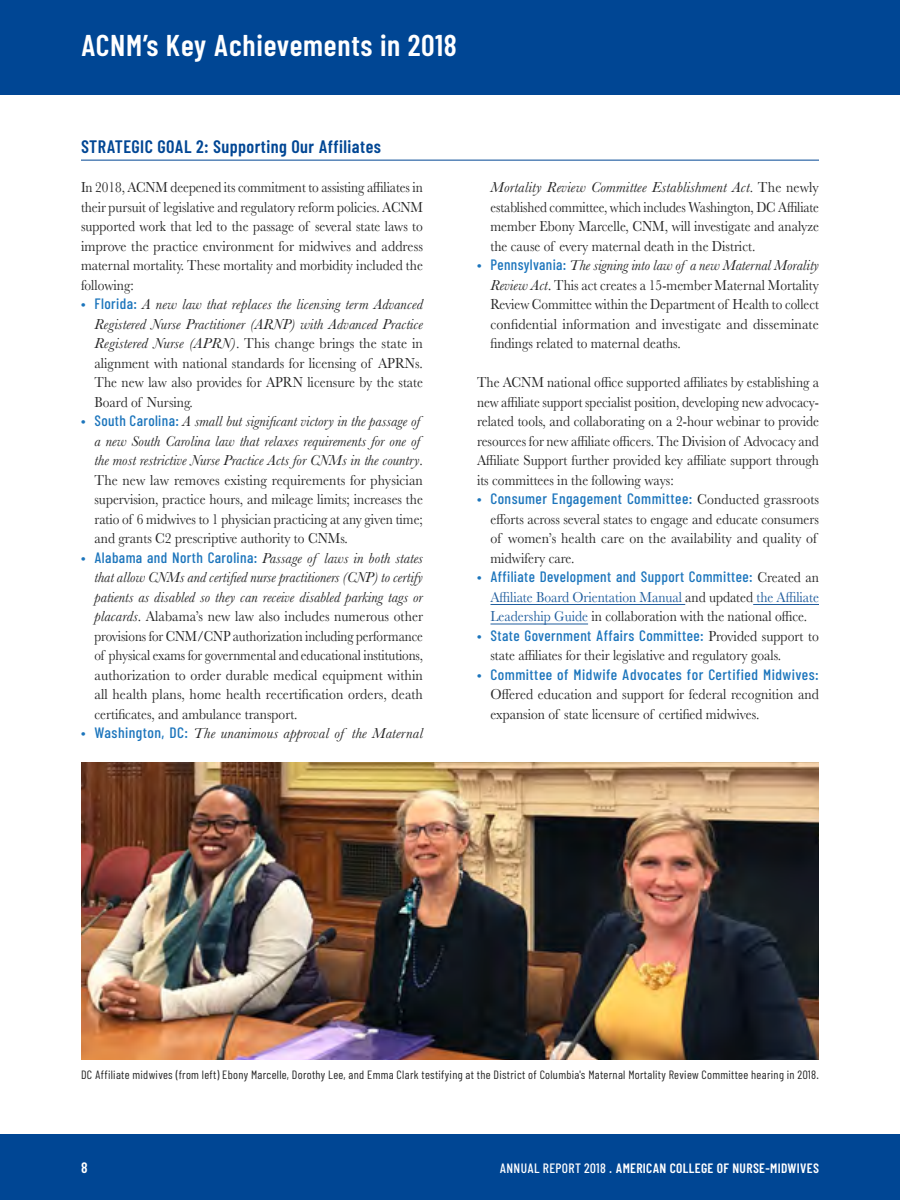
<style>
.page{position:relative;width:900px;height:1200px;background:#fff}
.page>*{position:absolute;margin:0;border:0;box-sizing:border-box;transform-origin:0 0}
.t1{font:600 30px "Barlow Condensed";letter-spacing:.025em;color:#fff}
.t2{font:600 18px "Barlow Condensed";letter-spacing:.025em;color:#004694}
.t3{font:15px/19.5px "Baskerville";color:#262626;scale:.9 1}
.t4{font:15px/19.5px "Baskerville";color:#262626;text-align:justify;scale:.91 1}
.t5{font:15px/19.5px "Baskerville";color:#262626;text-align:justify;scale:.89 1}
.t6{font:15px/19.5px "Baskerville";color:#262626;text-align:justify;scale:.93 1}
.t7{font:500 15px "Barlow Condensed";letter-spacing:.025em;color:#1c75bc}
.t8{font:15px/19.5px "Baskerville";color:#262626;text-align:justify}
.t9{font:15px/19.5px "Baskerville";color:#262626;text-align:justify;scale:.92 1}
.t10{font:15px/19.5px "Baskerville";color:#215e9e;scale:.9 1}
.t11{font:italic 15px "Baskerville";letter-spacing:.005em;color:#262626}
.t12{font:600 15px "Barlow Condensed";color:#fff}
.t13{font:600 13.5px "Barlow Condensed";letter-spacing:.025em;color:#fff}
.t14{font:12px "Barlow Condensed";letter-spacing:.025em;color:#262626}
.s1{font-family:"Barlow Condensed";font-weight:500;color:#1c75bc}
.s2{font-style:italic}
.s3{font-family:"Baskerville";font-weight:400;font-style:italic;color:#262626}
.s4{font-family:"Barlow Condensed";font-weight:500;font-style:normal;color:#1c75bc}
.s5{font-family:"Baskerville";font-weight:400;color:#262626}
.s6{color:#262626}
.s7{font-weight:500}
</style>
<div class="page">
<div style="left:0;top:1134px;width:900px;height:66px;background:#004694"></div>
<hr style="left:81px;top:160px;width:738px;height:1px;background:#004694">
<hr style="left:490px;top:604px;width:195px;height:1px;background:#215e9e">
<hr style="left:753px;top:604px;width:66px;height:1px;background:#215e9e">
<hr style="left:490px;top:624px;width:98px;height:1px;background:#215e9e">
<img style="left:81px;top:763px;width:738px;height:297px">
<div style="left:0;top:0;width:900px;height:94px;background:#004694"></div>
<h1 class="t1" style="left:81px;top:26px;width:377px">ACNM’s Key Achievements in 2018</h1>
<p class="t2" style="left:81px;top:135px;width:302px">STRATEGIC GOAL 2: Supporting Our Affiliates</p>
<p class="t5" style="left:81px;top:178px;width:386px">In 2018, ACNM deepened its commitment to assisting affiliates in their pursuit of legislative and regulatory reform policies. ACNM supported work that led to the passage of several state laws to improve the practice environment for midwives and address maternal mortality. These mortality and morbidity included the following:</p>
<p class="t6" style="left:94px;top:295px;width:355px;text-indent:-14px"><span class="s1">• Florida:</span> <span class="s2">A new law that replaces the licensing term Advanced Registered Nurse Practitioner (ARNP) with Advanced Practice Registered Nurse (APRN)</span>. This change brings the state in alignment with national standards for licensing of APRNs.<br>The new law also provides for APRN licensure by the state Board of Nursing.</p>
<p class="t3" style="left:94px;top:412px;width:367px;text-indent:-14px"><span class="s1">• South Carolina:</span> <span class="s2">A small but significant victory in the passage of a new South Carolina law that relaxes requirements for one of the most restrictive Nurse Practice Acts for CNMs in the country</span>.<br>The new law removes existing requirements for physician supervision, practice hours, and mileage limits; increases the ratio of 6 midwives to 1 physician practicing at any given time; and grants C2 prescriptive authority to CNMs.</p>
<p class="t7" style="left:81px;top:548px;width:343px">• Alabama and North Carolina: <span class="s3">Passage of laws in both states</span></p>
<p class="t4" style="left:94px;top:568px;width:363px"><span class="s2">that allow CNMs and certified nurse practitioners (CNP) to certify patients as disabled so they can receive disabled parking tags or placards</span>. Alabamaʼs new law also includes numerous other provisions for CNM/CNP authorization including performance of physical exams for governmental and educational institutions, authorization to order durable medical equipment within all health plans, home health recertification orders, death certificates, and ambulance transport.</p>
<p class="t11" style="left:81px;top:723px;width:344px"><span class="s4">• Washington, DC:</span> The unanimous approval of the Maternal</p>
<p class="t9" style="left:490px;top:178px;width:359px"><span class="s2">Mortality Review Committee Establishment Act</span>. The newly established committee, which includes Washington, DC Affiliate member Ebony Marcelle, CNM, will investigate and analyze the cause of every maternal death in the District.</p>
<p class="t8" style="left:490px;top:256px;width:330px;text-indent:-14px"><span class="s1">• Pennsylvania:</span> <span class="s2">The signing into law of a new Maternal Morality Review Act</span>. This act creates a 15-member Maternal Mortality Review Committee within the Department of Health to collect confidential information and investigate and disseminate findings related to maternal deaths.</p>
<p class="t3" style="left:477px;top:373px;width:382px;text-align:justify">The ACNM national office supported affiliates by establishing a new affiliate support specialist position, developing new advocacy&shy;related tools, and collaborating on a 2-hour webinar to provide resources for new affiliate officers. The Division of Advocacy and Affiliate Support further provided key affiliate support through its committees in the following ways:</p>
<p class="t7" style="left:477px;top:489px;width:344px">• Consumer Engagement Committee: <span class="s5">Conducted grassroots</span></p>
<p class="t3" style="left:490px;top:509px;width:366px">efforts across several states to engage and educate consumers of womenʼs health care on the availability and quality of midwifery care.</p>
<p class="t7" style="left:477px;top:567px;width:344px">• Affiliate Development and Support Committee: <span class="s5">Created an</span></p>
<p class="t10" style="left:490px;top:587px;width:367px">Affiliate Board Orientation Manual <span class="s6">and updated</span> the Affiliate<br>Leadership Guide <span class="s6">in collaboration with the national office.</span></p>
<p class="t7" style="left:477px;top:626px;width:343px">• State Government Affairs Committee: <span class="s5">Provided support to</span></p>
<p class="t3" style="left:490px;top:646px;width:325px">state affiliates for their legislative and regulatory goals.</p>
<p class="t7" style="left:477px;top:665px;width:343px">• Committee of Midwife Advocates for Certified Midwives:</p>
<p class="t4" style="left:490px;top:685px;width:362px">Offered education and support for federal recognition and expansion of state licensure of certified midwives.</p>
<p class="t14" style="left:81px;top:1067px;width:740px">DC Affiliate midwives (from left) Ebony Marcelle, Dorothy Lee, and Emma Clark testifying at the District of Columbia's Maternal Mortality Review Committee hearing in 2018.</p>
<p class="t12" style="left:81px;top:1159px;width:8px">8</p>
<p class="t13" style="left:500px;top:1160px;width:321px"><span class="s7">ANNUAL REPORT 2018 .</span> AMERICAN COLLEGE OF NURSE-MIDWIVES</p>
</div>
